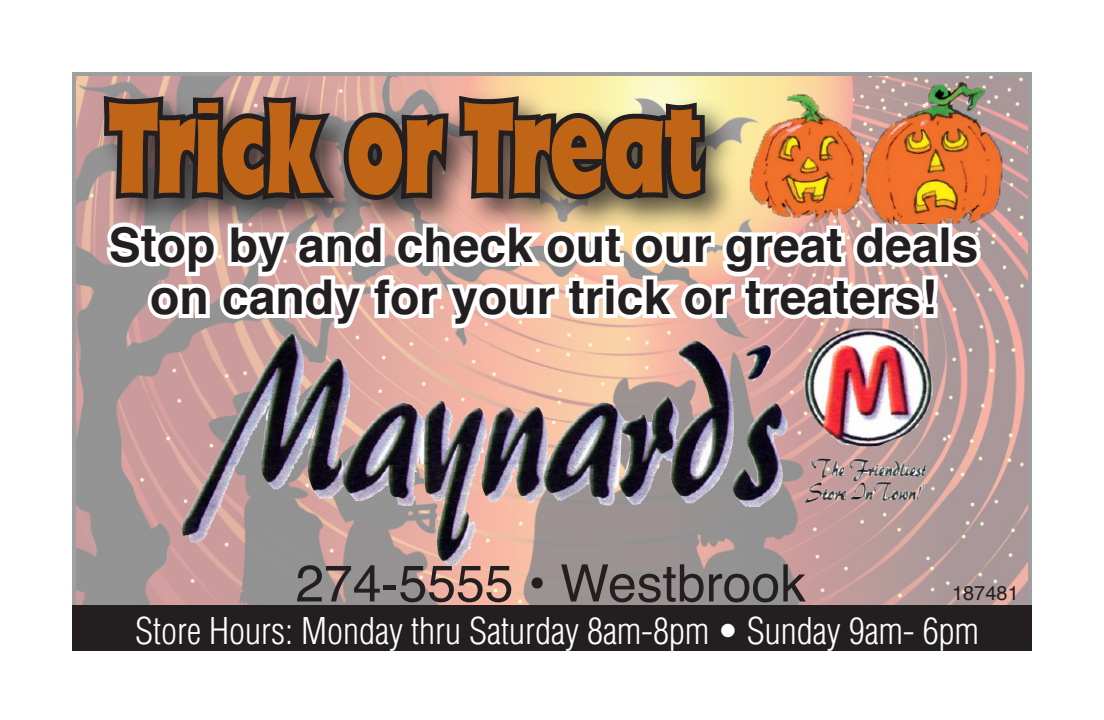
<style>
.page{position:relative;width:1104px;height:720px;background:#fff}
.page>*{position:absolute;margin:0;border:0;box-sizing:border-box;transform-origin:0 0}
.t1{font:124px "Helsinki";color:#c06416;scale:.65 1}
.t2{font:51.6px "Helvetica";color:#231f20}
.t3{font:700 48px/52px "Helvetica";color:#231f20;text-align:center}
.t4{font:300 condensed 36px "Helvetica";color:#fff}
.t5{font:20px "Helvetica";color:#231f20}
</style>
<div class="page">
<img style="left:77px;top:77px;width:950px;height:529px">
<div style="left:72px;top:606px;width:960px;height:45px;background:#231f20"></div>
<img style="left:206px;top:336px;width:728px;height:231px">
<div style="left:93px;top:86px;width:644px;height:146px;background:#231f20;opacity:.75"></div>
<svg style="left:148px;top:72px;width:58px;height:525px"></svg>
<img style="left:257px;top:336px;width:87px;height:191px">
<img style="left:396px;top:72px;width:58px;height:525px">
<svg style="left:503px;top:72px;width:59px;height:525px"></svg>
<svg style="left:97px;top:90px;width:890px;height:246px"></svg>
<img style="left:722px;top:82px;width:300px;height:142px">
<h1 class="t1" style="left:110px;top:92px;width:909px">Trick or Treat</h1>
<p class="t3" style="left:109px;top:220px;width:871px">Stop by and check out our great deals on candy for your trick or treaters!</p>
<p class="t2" style="left:295px;top:544px;width:512px">274-5555 • Westbrook</p>
<p class="t4" style="left:135px;top:608px;width:845px">Store Hours: Monday thru Saturday 8am-8pm • Sunday 9am- 6pm</p>
<p class="t5" style="left:952px;top:578px;width:68px">187481</p>
</div>
